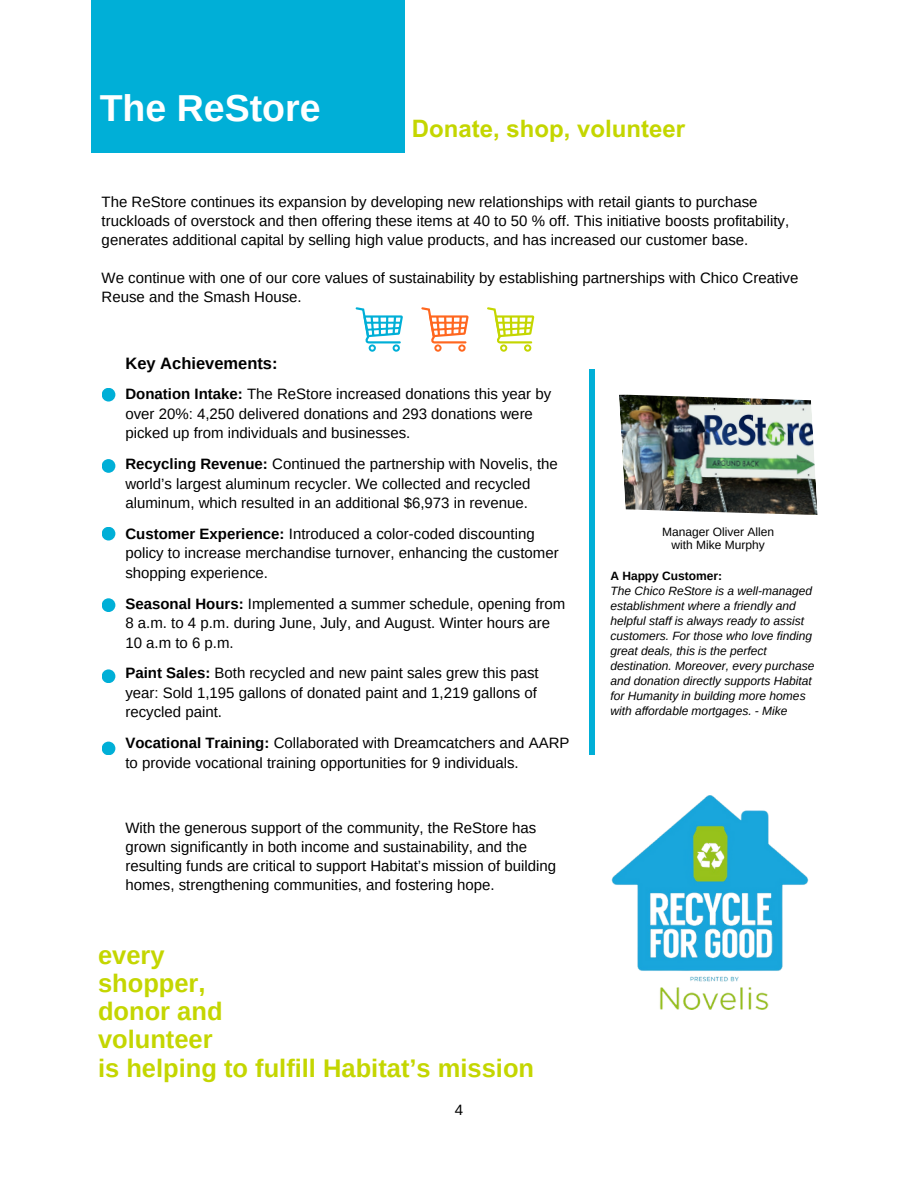
<style>
.page{position:relative;width:918px;height:1188px;background:#fff}
.page>*{position:absolute;margin:0;border:0;box-sizing:border-box;transform-origin:0 0}
.t1{font:700 37.5px "Arimo";color:#fff}
.t2{font:700 25.5px/28.2px "Arimo";color:#c4d600}
.t3{font:700 24px "Arial MT Pro";color:#c4d600}
.t4{font:700 16.5px "Arimo";color:#000}
.t5{font:15px/19.5px "Arimo";color:#000}
.t6{font:italic 12px/15px "Arimo";color:#000}
.t7{font:12px "Arimo";color:#000}
.t8{font:700 12px "Arimo";color:#000}
.s1{font-weight:700}
</style>
<div class="page">
<div style="left:92px;top:0;width:313px;height:152px;background:#00afd7"></div>
<img style="left:619px;top:395px;width:199px;height:120px">
<div style="left:589px;top:369px;width:6px;height:386px;background:#00afd7"></div>
<div style="left:102px;top:388px;width:13px;height:14px;background:#00afd7;border-radius:50%"></div>
<div style="left:102px;top:459px;width:13px;height:14px;background:#00afd7;border-radius:50%"></div>
<div style="left:102px;top:527px;width:13px;height:14px;background:#00afd7;border-radius:50%"></div>
<div style="left:102px;top:598px;width:13px;height:14px;background:#00afd7;border-radius:50%"></div>
<div style="left:102px;top:669px;width:13px;height:14px;background:#00afd7;border-radius:50%"></div>
<div style="left:102px;top:742px;width:13px;height:13px;background:#00afd7;border-radius:50%"></div>
<img style="left:611px;top:796px;width:198px;height:213px">
<svg style="left:356px;top:307px;width:47px;height:45px"></svg>
<svg style="left:421px;top:307px;width:48px;height:45px"></svg>
<svg style="left:487px;top:307px;width:47px;height:45px"></svg>
<h4 class="t1" style="left:100px;top:87px;width:222px">The ReStore</h4>
<h4 class="t3" style="left:412px;top:119px;width:275px">Donate, shop, volunteer</h4>
<p class="t5" style="left:102px;top:192px;width:689px">The ReStore continues its expansion by developing new relationships with retail giants to purchase truckloads of overstock and then offering these items at 40 to 50 % off. This initiative boosts profitability, generates additional capital by selling high value products, and has increased our customer base.</p>
<p class="t5" style="left:102px;top:268px;width:698px">We continue with one of our core values of sustainability by establishing partnerships with Chico Creative<br>Reuse and the Smash House.</p>
<h4 class="t4" style="left:125px;top:354px;width:154px">Key Achievements:</h4>
<p class="t5" style="left:125px;top:384px;width:427px"><span class="s1">Donation Intake:</span> The ReStore increased donations this year by over 20%: 4,250 delivered donations and 293 donations were picked up from individuals and businesses.</p>
<p class="t5" style="left:125px;top:454px;width:434px"><span class="s1">Recycling Revenue:</span> Continued the partnership with Novelis, the world’s largest aluminum recycler. We collected and recycled aluminum, which resulted in an additional $6,973 in revenue.</p>
<p class="t5" style="left:125px;top:524px;width:435px"><span class="s1">Customer Experience:</span> Introduced a color-coded discounting policy to increase merchandise turnover, enhancing the customer shopping experience.</p>
<h3 class="t5" style="left:125px;top:594px;width:442px"><span class="s1">Seasonal Hours:</span> Implemented a summer schedule, opening from<br>8 a.m. to 4 p.m. during June, July, and August. Winter hours are<br>10 a.m to 6 p.m.</h3>
<h4 class="t5" style="left:125px;top:663px;width:415px;text-align:justify"><span class="s1">Paint Sales:</span> Both recycled and new paint sales grew this past year: Sold 1,195 gallons of donated paint and 1,219 gallons of recycled paint.</h4>
<h4 class="t5" style="left:125px;top:733px;width:446px"><span class="s1">Vocational Training:</span> Collaborated with Dreamcatchers and AARP to provide vocational training opportunities for 9 individuals.</h4>
<p class="t5" style="left:125px;top:818px;width:432px">With the generous support of the community, the ReStore has grown significantly in both income and sustainability, and the resulting funds are critical to support Habitat’s mission of building homes, strengthening communities, and fostering hope.</p>
<h4 class="t2" style="left:98px;top:941px;width:438px">every<br>shopper,<br>donor and<br>volunteer<br>is helping to fulfill Habitat’s mission</h4>
<h4 class="t5" style="left:455px;top:1100px;width:10px">4</h4>
<h4 class="t7" style="left:662px;top:526px;width:113px">Manager Oliver Allen</h4>
<h4 class="t7" style="left:672px;top:539px;width:95px">with Mike Murphy</h4>
<p class="t8" style="left:610px;top:569px;width:113px">A Happy Customer:</p>
<p class="t6" style="left:610px;top:583px;width:206px">The Chico ReStore is a well-managed establishment where a friendly and helpful staff is always ready to assist customers. For those who love finding great deals, this is the perfect destination. Moreover, every purchase and donation directly supports Habitat for Humanity in building more homes with affordable mortgages. - Mike</p>
</div>
